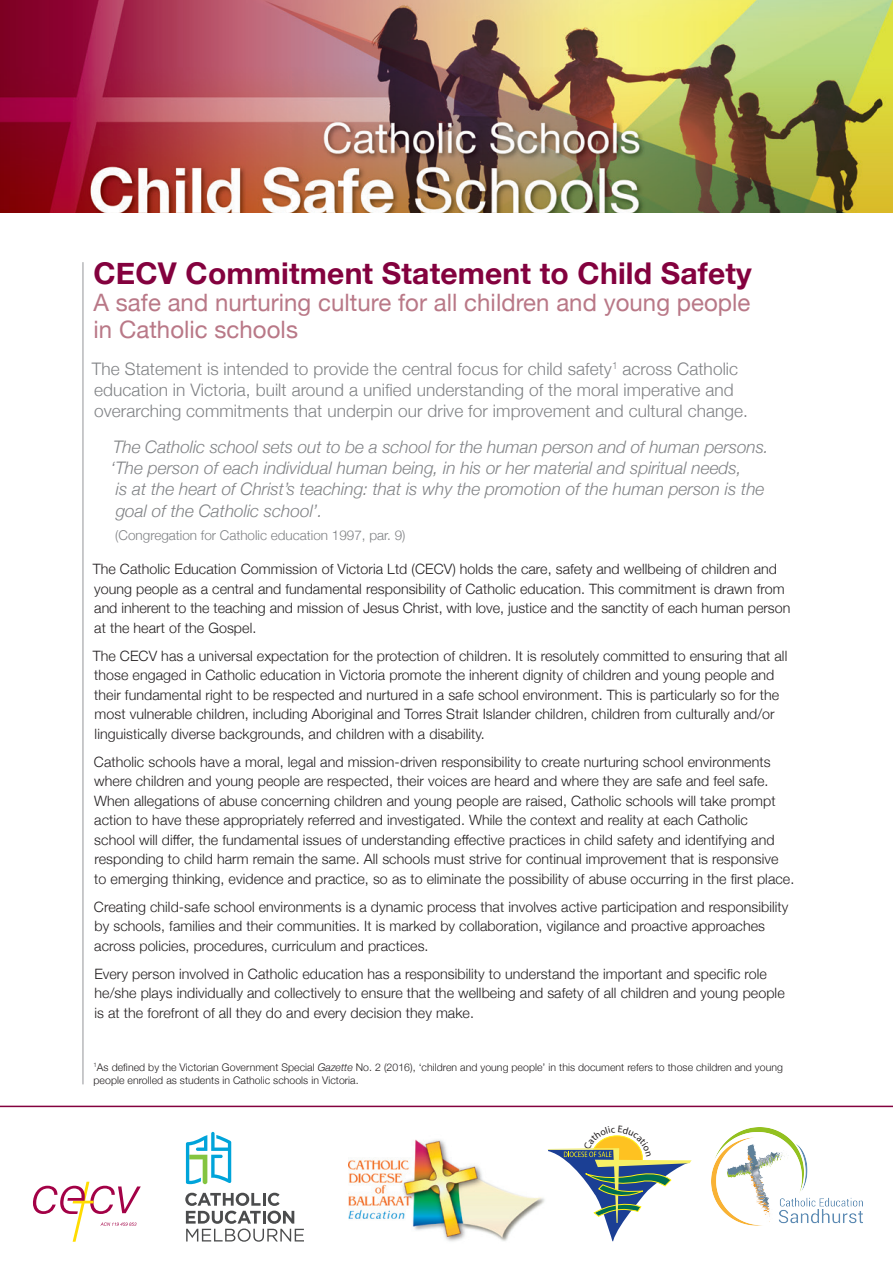
<style>
.page{position:relative;width:893px;height:1263px;background:#fff}
.page>*{position:absolute;margin:0;border:0;box-sizing:border-box;transform-origin:0 0}
.heading{font:700 30px "Helvetica Neue";letter-spacing:.005em;color:#83013e}
.Sub_heading{font:24px/27px "Helvetica Neue";color:#b97887}
.t1{font:italic 300 17.25px "Helvetica Neue";color:#808285}
.Intro_copy{font:300 17.25px/21px "Helvetica Neue";letter-spacing:.005em;color:#808285}
.body_text{font:300 14.25px/19.5px "Helvetica Neue";letter-spacing:.005em;color:#231f20}
.t2{font:300 13.5px "Helvetica Neue";color:#808285}
.body_text-2{font:300 10.5px/13.5px "Helvetica Neue";letter-spacing:.005em;color:#231f20}
.s1{font-style:italic}
</style>
<div class="page">
<img style="left:0;top:0;width:893px;height:213px">
<hr style="left:83px;top:262px;width:1px;height:822px;background:#939598">
<hr style="left:0;top:1106px;width:893px;height:1px;background:#83013e">
<img style="left:349px;top:1139px;width:199px;height:103px">
<svg style="left:185px;top:1193px;width:119px;height:49px"></svg>
<svg style="left:186px;top:1132px;width:45px;height:52px"></svg>
<svg style="left:33px;top:1182px;width:108px;height:60px"></svg>
<img style="left:711px;top:1127px;width:152px;height:99px">
<svg style="left:548px;top:1135px;width:144px;height:106px"></svg>
<p class="heading" style="left:94px;top:249px;width:660px">CECV Commitment Statement to Child Safety</p>
<p class="Sub_heading" style="left:94px;top:290px;width:658px">A safe and nurturing culture for all children and young people in Catholic schools</p>
<p class="Intro_copy" style="left:92px;top:357px;width:658px">The Statement is intended to provide the central focus for child safety<sup>1</sup> across Catholic education in Victoria, built around a unified understanding of the moral imperative and overarching commitments that underpin our drive for improvement and cultural change.</p>
<p class="t1" style="left:113px;top:433px;width:657px">The Catholic school sets out to be a school for the human person and of human persons.</p>
<p class="t1" style="left:111px;top:454px;width:633px">‘The person of each individual human being, in his or her material and spiritual needs,</p>
<p class="t1" style="left:116px;top:475px;width:650px">is at the heart of Christ’s teaching: that is why the promotion of the human person is the</p>
<p class="t1" style="left:116px;top:498px;width:208px">goal of the Catholic school’.</p>
<p class="t2" style="left:115px;top:524px;width:292px">(Congregation for Catholic education 1997, par. 9)</p>
<p class="body_text" style="left:93px;top:559px;width:699px">The Catholic Education Commission of Victoria Ltd (CECV) holds the care, safety and wellbeing of children and young people as a central and fundamental responsibility of Catholic education. This commitment is drawn from and inherent to the teaching and mission of Jesus Christ, with love, justice and the sanctity of each human person at the heart of the Gospel.</p>
<p class="body_text" style="left:93px;top:645px;width:696px">The CECV has a universal expectation for the protection of children. It is resolutely committed to ensuring that all those engaged in Catholic education in Victoria promote the inherent dignity of children and young people and their fundamental right to be respected and nurtured in a safe school environment. This is particularly so for the most vulnerable children, including Aboriginal and Torres Strait Islander children, children from culturally and/or linguistically diverse backgrounds, and children with a disability.</p>
<p class="body_text" style="left:94px;top:751px;width:702px">Catholic schools have a moral, legal and mission-driven responsibility to create nurturing school environments where children and young people are respected, their voices are heard and where they are safe and feel safe.<br>When allegations of abuse concerning children and young people are raised, Catholic schools will take prompt action to have these appropriately referred and investigated. While the context and reality at each Catholic<br>school will differ, the fundamental issues of understanding effective practices in child safety and identifying and responding to child harm remain the same. All schools must strive for continual improvement that is responsive<br>to emerging thinking, evidence and practice, so as to eliminate the possibility of abuse occurring in the first place.</p>
<p class="body_text" style="left:94px;top:896px;width:696px">Creating child-safe school environments is a dynamic process that involves active participation and responsibility by schools, families and their communities. It is marked by collaboration, vigilance and proactive approaches across policies, procedures, curriculum and practices.</p>
<p class="body_text" style="left:94px;top:963px;width:692px">Every person involved in Catholic education has a responsibility to understand the important and specific role he/she plays individually and collectively to ensure that the wellbeing and safety of all children and young people is at the forefront of all they do and every decision they make.</p>
<p class="body_text-2" style="left:94px;top:1059px;width:691px"><sup>1</sup>As defined by the Victorian Government Special <span class="s1">Gazette</span> No. 2 (2016), ‘children and young people’ in this document refers to those children and young people enrolled as students in Catholic schools in Victoria.</p>
</div>
